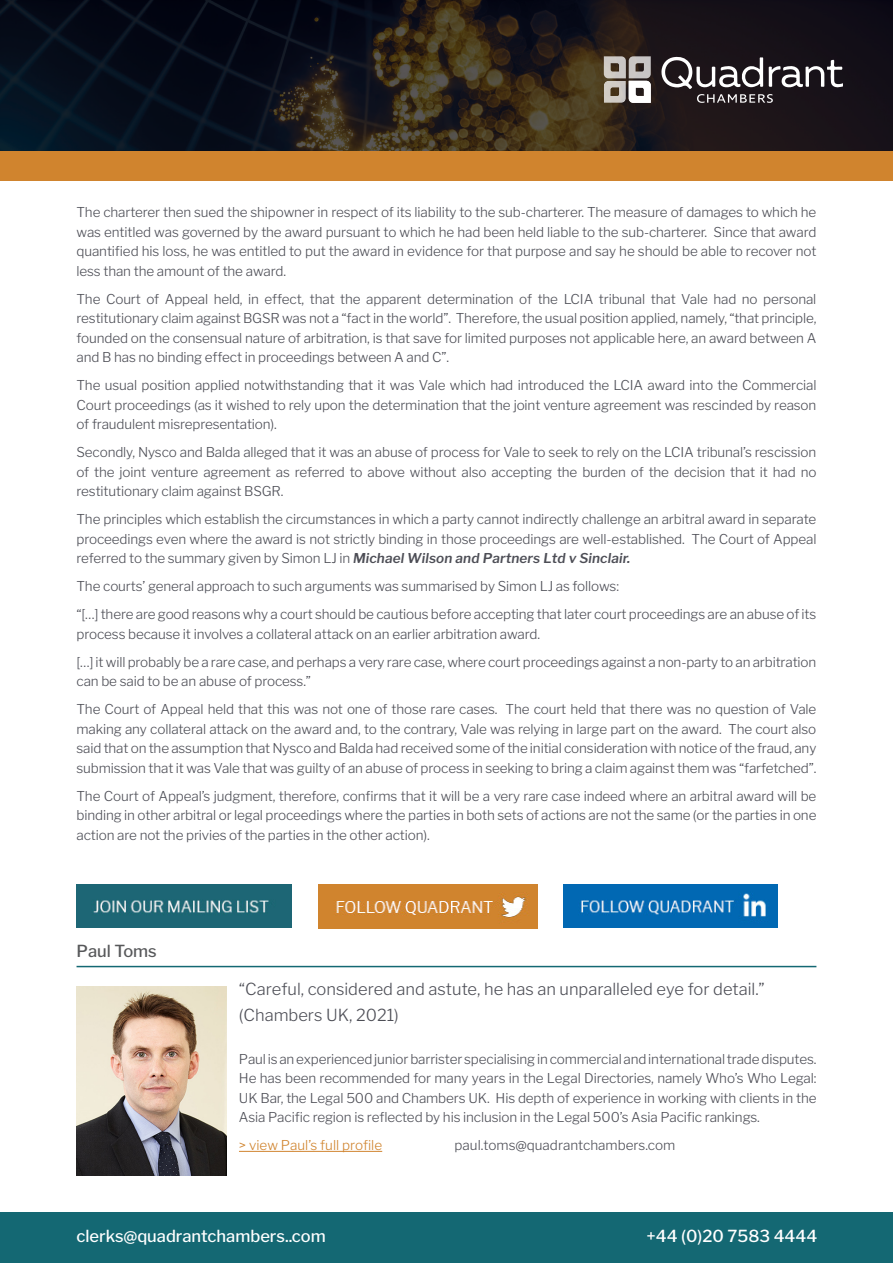
<style>
.page{position:relative;width:893px;height:1263px;background:#fff}
.page>*{position:absolute;margin:0;border:0;box-sizing:border-box;transform-origin:0 0}
.Body_quote{font:300 16.5px "Libre Franklin";color:#4d4e56}
.t1{font:500 16.5px "Libre Franklin";color:#fff}
.Sub_Head{font:500 16.5px "Libre Franklin";color:#57585a}
.Body{font:300 13.5px/19.5px "Libre Franklin";letter-spacing:-.01em;color:#4d4e56;text-align:justify}
.Body-2{font:300 13.5px "Libre Franklin";color:#d0842e}
.s1{font-weight:600;font-style:italic}
</style>
<div class="page">
<div style="left:0;top:1212px;width:893px;height:51px;background:#146873"></div>
<svg style="left:0;top:0;width:893px;height:151px;background:#1a181a"></svg>
<div style="left:0;top:151px;width:893px;height:30px;background:#d0842e"></div>
<svg style="left:604px;top:56px;width:47px;height:47px"></svg>
<svg style="left:661px;top:56px;width:182px;height:47px;background:#4a4448"></svg>
<hr style="left:77px;top:966px;width:739px;height:1px;background:#146873">
<hr style="left:239px;top:1151px;width:143px;height:1px;background:#d0842e">
<img style="left:77px;top:885px;width:215px;height:43px">
<img style="left:319px;top:885px;width:219px;height:43px">
<img style="left:564px;top:885px;width:213px;height:42px">
<img style="left:77px;top:986px;width:149px;height:189px">
<p class="Body" style="left:77px;top:202px;width:741px">The charterer then sued the shipowner in respect of its liability to the sub-charterer. The measure of damages to which he was entitled was governed by the award pursuant to which he had been held liable to the sub-charterer. Since that award quantified his loss, he was entitled to put the award in evidence for that purpose and say he should be able to recover not less than the amount of the award.</p>
<p class="Body" style="left:77px;top:289px;width:741px">The Court of Appeal held, in effect, that the apparent determination of the LCIA tribunal that Vale had no personal restitutionary claim against BGSR was not a “fact in the world”. Therefore, the usual position applied, namely, “that principle, founded on the consensual nature of arbitration, is that save for limited purposes not applicable here, an award between A and B has no binding effect in proceedings between A and C”.</p>
<p class="Body" style="left:77px;top:375px;width:741px">The usual position applied notwithstanding that it was Vale which had introduced the LCIA award into the Commercial Court proceedings (as it wished to rely upon the determination that the joint venture agreement was rescinded by reason of fraudulent misrepresentation).</p>
<p class="Body" style="left:77px;top:442px;width:741px">Secondly, Nysco and Balda alleged that it was an abuse of process for Vale to seek to rely on the LCIA tribunal’s rescission of the joint venture agreement as referred to above without also accepting the burden of the decision that it had no restitutionary claim against BSGR.</p>
<p class="Body" style="left:77px;top:510px;width:741px">The principles which establish the circumstances in which a party cannot indirectly challenge an arbitral award in separate proceedings even where the award is not strictly binding in those proceedings are well-established. The Court of Appeal referred to the summary given by Simon LJ in <span class="s1">Michael Wilson and Partners Ltd v Sinclair.</span></p>
<p class="Body" style="left:77px;top:577px;width:544px">The courts’ general approach to such arguments was summarised by Simon LJ as follows:</p>
<p class="Body" style="left:77px;top:605px;width:741px">“[…] there are good reasons why a court should be cautious before accepting that later court proceedings are an abuse of its process because it involves a collateral attack on an earlier arbitration award.</p>
<p class="Body" style="left:77px;top:652px;width:741px">[…] it will probably be a rare case, and perhaps a very rare case, where court proceedings against a non-party to an arbitration can be said to be an abuse of process.”</p>
<p class="Body" style="left:77px;top:700px;width:741px">The Court of Appeal held that this was not one of those rare cases. The court held that there was no question of Vale making any collateral attack on the award and, to the contrary, Vale was relying in large part on the award. The court also said that on the assumption that Nysco and Balda had received some of the initial consideration with notice of the fraud, any submission that it was Vale that was guilty of an abuse of process in seeking to bring a claim against them was “farfetched”.</p>
<p class="Body" style="left:77px;top:786px;width:741px">The Court of Appeal’s judgment, therefore, confirms that it will be a very rare case indeed where an arbitral award will be binding in other arbitral or legal proceedings where the parties in both sets of actions are not the same (or the parties in one action are not the privies of the parties in the other action).</p>
<p class="Sub_Head" style="left:77px;top:941px;width:82px">Paul Toms</p>
<p class="Body_quote" style="left:239px;top:979px;width:527px">“Careful, considered and astute, he has an unparalleled eye for detail.”</p>
<p class="Body_quote" style="left:239px;top:1005px;width:161px">(Chambers UK, 2021)</p>
<p class="Body" style="left:239px;top:1049px;width:579px">Paul is an experienced junior barrister specialising in commercial and international trade disputes.<br>He has been recommended for many years in the Legal Directories, namely Who’s Who Legal:<br>UK Bar, the Legal 500 and Chambers UK. His depth of experience in working with clients in the Asia Pacific region is reflected by his inclusion in the Legal 500’s Asia Pacific rankings.</p>
<p class="Body-2" style="left:239px;top:1137px;width:145px">&gt; view Paul’s full profile</p>
<p class="Body" style="left:455px;top:1136px;width:222px">paul.toms@quadrantchambers.com</p>
<p class="t1" style="left:77px;top:1226px;width:251px">clerks@quadrantchambers..com</p>
<p class="t1" style="left:647px;top:1226px;width:172px">+44 (0)20 7583 4444</p>
</div>
